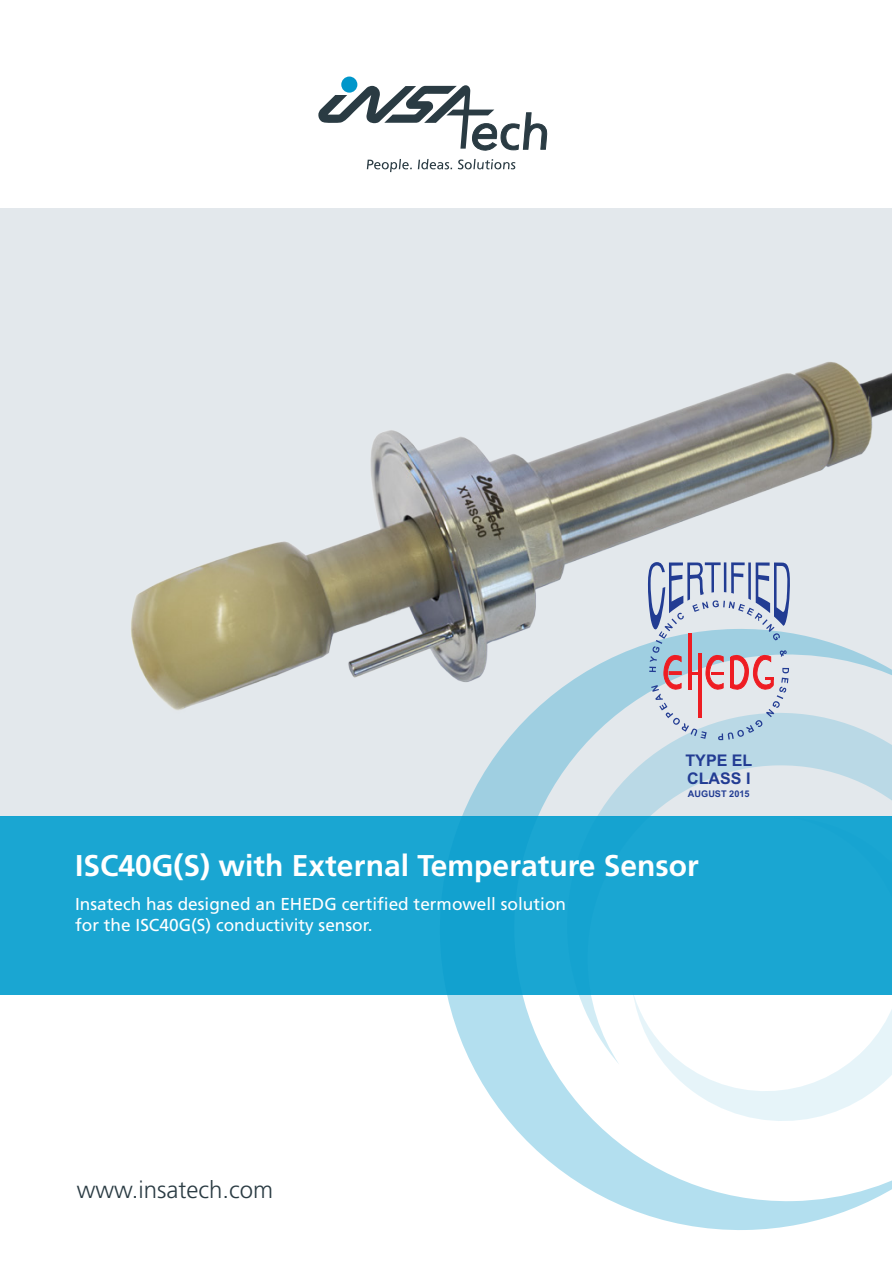
<style>
.page{position:relative;width:892px;height:1263px;background:#fff}
.page>*{position:absolute;margin:0;border:0;box-sizing:border-box;transform-origin:0 0}
.Insatech_overskrift{font:700 30px "Frutiger";color:#fff}
.Insatech_mellem_1_mm{font:300 24px "Frutiger";color:#2a3b43}
.Insatech_mellem_stor{font:17.25px/20.7px "Frutiger";color:#fff}
.t1{font:700 16.05px/18.3px "Arial";color:#223c93}
.t2{font:700 9.15px "Arial";color:#223c93}
</style>
<div class="page">
<img style="left:0;top:208px;width:892px;height:608px">
<div style="left:0;top:816px;width:892px;height:179px;background:#1aa6d2"></div>
<svg style="left:437px;top:628px;width:455px;height:602px"></svg>
<svg style="left:565px;top:711px;width:327px;height:354px"></svg>
<svg style="left:632px;top:818px;width:260px;height:307px"></svg>
<div style="left:341px;top:77px;width:16px;height:16px;background:#0096ca;border-radius:50%"></div>
<svg style="left:367px;top:159px;width:45px;height:13px"></svg>
<svg style="left:418px;top:159px;width:34px;height:10px"></svg>
<svg style="left:458px;top:159px;width:57px;height:10px"></svg>
<svg style="left:318px;top:85px;width:229px;height:66px"></svg>
<svg style="left:648px;top:562px;width:142px;height:178px;background:#bfc1d1"></svg>
<p class="t1" style="left:685px;top:752px;width:68px">TYPE EL<br>CLASS I</p>
<p class="t2" style="left:688px;top:788px;width:63px">AUGUST 2015</p>
<p class="Insatech_overskrift" style="left:75px;top:848px;width:625px">ISC40G(S) with External Temperature Sensor</p>
<p class="Insatech_mellem_stor" style="left:75px;top:894px;width:492px">Insatech has designed an EHEDG certified termowell solution for the ISC40G(S) conductivity sensor.</p>
<p class="Insatech_mellem_1_mm" style="left:77px;top:1176px;width:198px">www.insatech.com</p>
</div>
